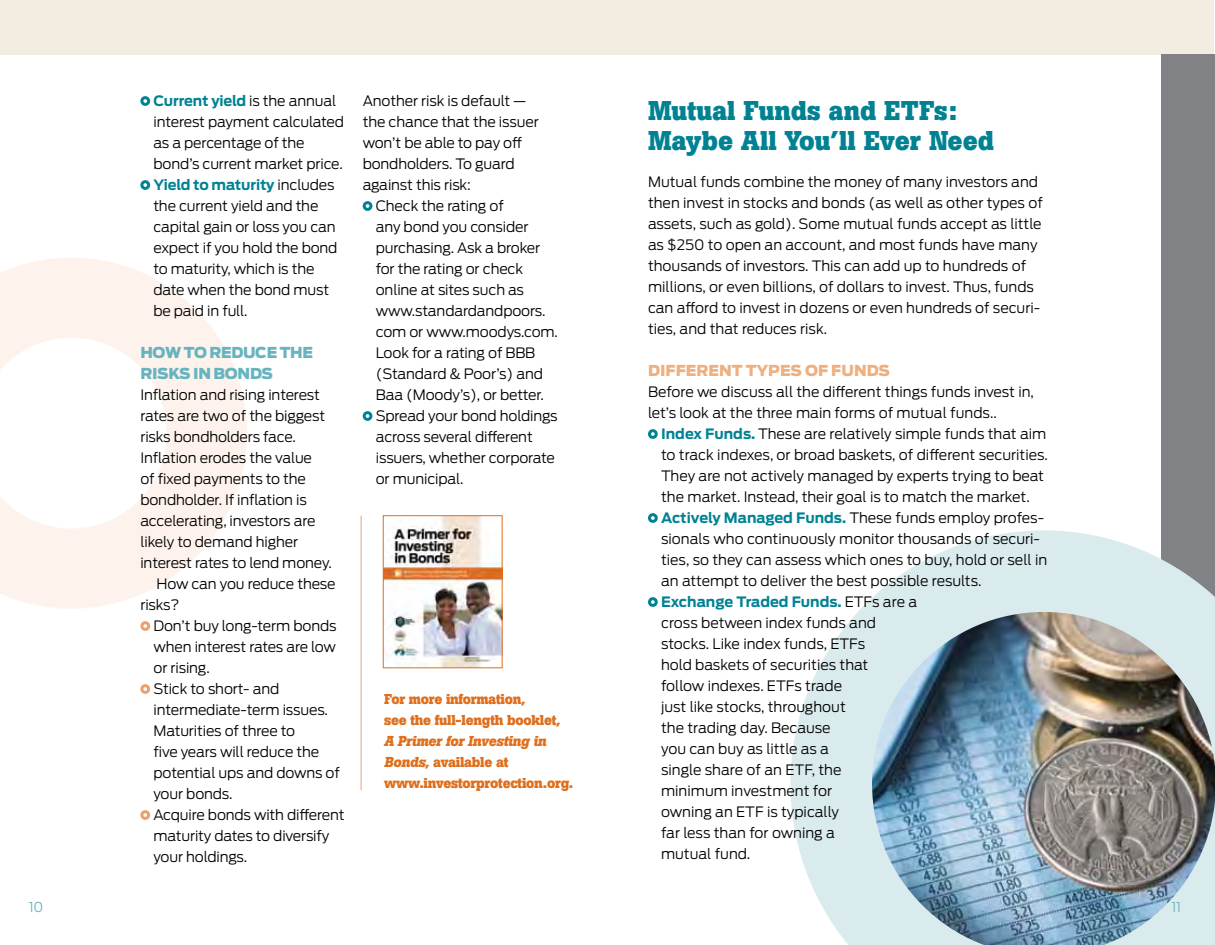
<style>
.page{position:relative;width:1215px;height:945px;background:#fff}
.page>*{position:absolute;margin:0;border:0;box-sizing:border-box;transform-origin:0 0}
.t1{font:700 27px/30px "Boton";color:#008293}
.t2{font:900 15px/21px "Antenna";letter-spacing:-.02em;color:#67b4c0}
.t3{font:900 15px "Antenna";color:#efaf7e}
.t4{font:300 14.25px/21px "Antenna";letter-spacing:-.01em;color:#000}
.t5{font:700 14.25px/21px "Boton";letter-spacing:-.02em;color:#df6f1d}
.t6{font:italic 700 14.25px "Boton BQ";letter-spacing:-.02em;color:#df6f1d}
.t7{font:300 13.5px "Antenna";color:#67b4c0}
.s1{font-weight:700;color:#008293}
.s2{font-family:"Boton BQ";font-style:italic}
</style>
<div class="page">
<svg style="left:0;top:258px;width:247px;height:351px"></svg>
<div style="left:1px;top:1px;width:1213px;height:54px;background:#f2ece1"></div>
<div style="left:140px;top:96px;width:10px;height:10px;border:3px solid #008293;border-radius:50%"></div>
<div style="left:140px;top:180px;width:10px;height:10px;border:3px solid #008293;border-radius:50%"></div>
<div style="left:140px;top:621px;width:10px;height:10px;border:3px solid #eba16b;border-radius:50%"></div>
<div style="left:140px;top:684px;width:10px;height:10px;border:3px solid #eba16b;border-radius:50%"></div>
<div style="left:140px;top:810px;width:10px;height:10px;border:3px solid #eba16b;border-radius:50%"></div>
<div style="left:363px;top:201px;width:9px;height:10px;border:3px solid #008293;border-radius:50%"></div>
<div style="left:363px;top:411px;width:9px;height:10px;border:3px solid #008293;border-radius:50%"></div>
<hr style="left:361px;top:516px;width:1px;height:274px;background:#eba16b">
<img style="left:385px;top:517px;width:116px;height:149px">
<div style="left:383px;top:515px;width:120px;height:153px;border:1px solid #df6f1d"></div>
<div style="left:1161px;top:55px;width:54px;height:890px;background:#808285"></div>
<img style="left:790px;top:530px;width:425px;height:415px">
<div style="left:648px;top:429px;width:10px;height:10px;border:3px solid #008293;border-radius:50%"></div>
<div style="left:648px;top:513px;width:10px;height:10px;border:3px solid #008293;border-radius:50%"></div>
<div style="left:648px;top:597px;width:10px;height:10px;border:3px solid #008293;border-radius:50%"></div>
<p class="t7" style="left:29px;top:899px;width:16px">10</p>
<p class="t4" style="left:153px;top:90px;width:192px"><span class="s1">Current yield</span> is the annual interest payment calculated as a percentage of the bond’s current market price.<br><span class="s1">Yield to maturity</span> includes the current yield and the capital gain or loss you can expect if you hold the bond to maturity, which is the date when the bond must be paid in full.</p>
<p class="t2" style="left:140px;top:342px;width:174px">HOW TO REDUCE THE<br>RISKS I N BONDS</p>
<p class="t4" style="left:140px;top:384px;width:181px">I nflation and rising interest</p>
<p class="t4" style="left:140px;top:405px;width:186px">rates are two of the biggest</p>
<p class="t4" style="left:140px;top:426px;width:157px">risks bondholders face.</p>
<p class="t4" style="left:140px;top:447px;width:173px">I nflation erodes the value</p>
<p class="t4" style="left:140px;top:468px;width:167px">of fixed payments to the</p>
<p class="t4" style="left:140px;top:489px;width:168px">bondholder. If inflation is</p>
<p class="t4" style="left:140px;top:510px;width:177px">accelerating, investors are</p>
<p class="t4" style="left:140px;top:531px;width:159px">likely to demand higher</p>
<p class="t4" style="left:140px;top:552px;width:193px">interest rates to lend money.</p>
<p class="t4" style="left:157px;top:573px;width:181px">How can you reduce these</p>
<p class="t4" style="left:140px;top:594px;width:41px">risks?</p>
<p class="t4" style="left:153px;top:615px;width:185px">Don’t buy long-term bonds</p>
<p class="t4" style="left:153px;top:636px;width:184px">when interest rates are low</p>
<p class="t4" style="left:153px;top:657px;width:58px">or rising.</p>
<p class="t4" style="left:153px;top:678px;width:127px">Stick to short- and</p>
<p class="t4" style="left:153px;top:699px;width:176px">intermediate-term issues.</p>
<p class="t4" style="left:153px;top:720px;width:143px">Maturities of three to</p>
<p class="t4" style="left:153px;top:741px;width:167px">five years will reduce the</p>
<p class="t4" style="left:153px;top:762px;width:188px">potential ups and downs of</p>
<p class="t4" style="left:153px;top:783px;width:81px">your bonds.</p>
<p class="t4" style="left:153px;top:804px;width:193px">Acquire bonds with different</p>
<p class="t4" style="left:153px;top:825px;width:177px">maturity dates to diversify</p>
<p class="t4" style="left:153px;top:846px;width:95px">your holdings.</p>
<p class="t4" style="left:363px;top:90px;width:165px">Another risk is default —</p>
<p class="t4" style="left:363px;top:111px;width:178px">the chance that the issuer</p>
<p class="t4" style="left:363px;top:132px;width:161px">won’t be able to pay off</p>
<p class="t4" style="left:363px;top:153px;width:153px">bondholders. To guard</p>
<p class="t4" style="left:363px;top:174px;width:110px">against this risk:</p>
<p class="t4" style="left:376px;top:195px;width:130px">Check the rating of</p>
<p class="t4" style="left:376px;top:216px;width:154px">any bond you consider</p>
<p class="t4" style="left:376px;top:237px;width:166px">purchasing. Ask a broker</p>
<p class="t4" style="left:376px;top:258px;width:149px">for the rating or check</p>
<p class="t4" style="left:376px;top:279px;width:150px">online at sites such as</p>
<p class="t4" style="left:376px;top:300px;width:171px">www.standardandpoors.</p>
<p class="t4" style="left:376px;top:321px;width:184px">com or www.moodys.com.</p>
<p class="t4" style="left:376px;top:342px;width:161px">Look for a rating of BBB</p>
<p class="t4" style="left:376px;top:363px;width:169px">(Standard &amp; Poor’s) and</p>
<p class="t4" style="left:376px;top:384px;width:170px">Baa (Moody’s), or better.</p>
<p class="t4" style="left:376px;top:405px;width:183px">Spread your bond holdings</p>
<p class="t4" style="left:376px;top:426px;width:158px">across several different</p>
<p class="t4" style="left:376px;top:447px;width:181px">issuers, whether corporate</p>
<p class="t4" style="left:376px;top:468px;width:89px">or municipal.</p>
<p class="t5" style="left:384px;top:688px;width:178px">For more information,<br>see the full-length booklet,</p>
<p class="t6" style="left:384px;top:732px;width:164px">A Primer for Investing in</p>
<p class="t5" style="left:384px;top:751px;width:190px"><span class="s2">Bonds</span>, available at www.investorprotection.org.</p>
<h1 class="t1" style="left:648px;top:96px;width:348px">Mutual Funds and ETFs:<br>Maybe All You’ll Ever Need</h1>
<p class="t4" style="left:648px;top:171px;width:396px">Mutual funds combine the money of many investors and then invest in stocks and bonds (as well as other types of assets, such as gold). Some mutual funds accept as little as $250 to open an account, and most funds have many thousands of investors. This can add up to hundreds of millions, or even billions, of dollars to invest. Thus, funds can afford to invest in dozens or even hundreds of securi&shy;ties, and that reduces risk.</p>
<p class="t3" style="left:648px;top:361px;width:243px">DI FFERENT TYPES OF FUNDS</p>
<p class="t4" style="left:648px;top:381px;width:388px">Before we discuss all the different things funds invest in, let’s look at the three main forms of mutual funds..</p>
<p class="t4" style="left:661px;top:423px;width:388px"><span class="s1">Index Funds.</span> These are relatively simple funds that aim to track indexes, or broad baskets, of different securities.<br>They are not actively managed by experts trying to beat the market. I nstead, their goal is to match the market.<br><span class="s1">Actively Managed Funds.</span> These funds employ profes&shy;sionals who continuously monitor thousands of securi&shy;ties, so they can assess which ones to buy, hold or sell in an attempt to deliver the best possible results.<br><span class="s1">Exchange Traded Funds.</span> ETFs are a<br>cross between index funds and<br>stocks. Like index funds, ETFs<br>hold baskets of securities that<br>follow indexes. ETFs trade<br>just like stocks, throughout<br>the trading day. Because<br>you can buy as little as a<br>single share of an ETF, the<br>minimum investment for<br>owning an ETF is typically<br>far less than for owning a<br>mutual fund.</p>
<p class="t7" style="left:1172px;top:899px;width:11px">11</p>
</div>
